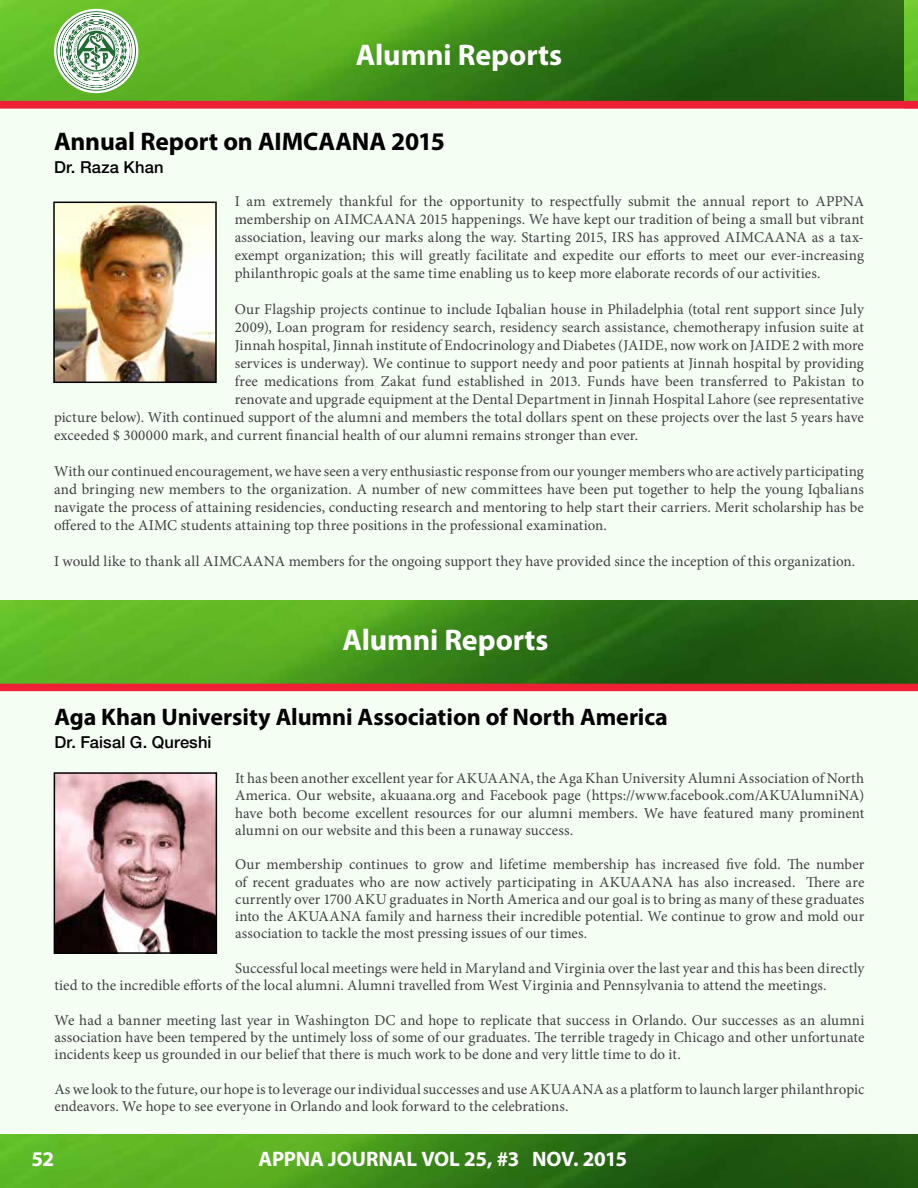
<style>
.page{position:relative;width:918px;height:1188px;background:#fff}
.page>*{position:absolute;margin:0;border:0;box-sizing:border-box;transform-origin:0 0}
.t1{font:700 30px "Myriad Pro";letter-spacing:-.005em;color:#fff}
.t2{font:700 25.5px "Myriad Pro";letter-spacing:-.005em;color:#000}
.t3{font:700 24px "Myriad Pro";letter-spacing:-.005em;color:#000}
.t4{font:700 21px "Myriad Pro";letter-spacing:-.01em;color:#fff}
.t5{font:700 19.5px "Myriad Pro";letter-spacing:-.01em;color:#fff}
.t6{font:500 16.5px "Helvetica Neue LT Pro";letter-spacing:.01em;color:#000}
.t7{font:15px/17.2px "Minion Pro";letter-spacing:.005em;color:#414042;text-align:justify}
</style>
<div class="page">
<div style="left:0;top:109px;width:918px;height:1024px;background:#f4fef3"></div>
<img style="left:0;top:1134px;width:904px;height:54px">
<img style="left:0;top:0;width:904px;height:101px">
<div style="left:0;top:101px;width:918px;height:7px;background:#ee2034"></div>
<img style="left:56px;top:205px;width:158px;height:175px">
<div style="left:53px;top:202px;width:164px;height:181px;border:2px solid #000"></div>
<svg style="left:35px;top:11px;width:101px;height:80px"></svg>
<img style="left:57px;top:775px;width:157px;height:176px">
<div style="left:54px;top:772px;width:163px;height:182px;border:2px solid #000"></div>
<img style="left:0;top:600px;width:918px;height:84px">
<div style="left:0;top:684px;width:918px;height:7px;background:#ee2034"></div>
<img style="left:904px;top:0;width:14px;height:101px">
<img style="left:904px;top:1134px;width:14px;height:54px">
<h1 class="t1" style="left:356px;top:36px;width:208px">Alumni Reports</h1>
<h2 class="t2" style="left:54px;top:125px;width:392px">Annual Report on AIMCAANA 2015</h2>
<p class="t6" style="left:54px;top:157px;width:111px">Dr. Raza Khan</p>
<p class="t7" style="left:235px;top:192px;width:631px;line-height:18px">I am extremely thankful for the opportunity to respectfully submit the annual report to APPNA membership on AIMCAANA 2015 happenings. We have kept our tradition of being a small but vibrant association, leaving our marks along the way. Starting 2015, IRS has approved AIMCAANA as a tax&shy;exempt organization; this will greatly facilitate and expedite our efforts to meet our ever-increasing philanthropic goals at the same time enabling us to keep more elaborate records of our activities.</p>
<p class="t7" style="left:235px;top:301px;width:631px">Our Flagship projects continue to include Iqbalian house in Philadelphia (total rent support since July</p>
<p class="t7" style="left:235px;top:319px;width:631px">2009), Loan program for residency search, residency search assistance, chemotherapy infusion suite at</p>
<p class="t7" style="left:235px;top:337px;width:631px">Jinnah hospital, Jinnah institute of Endocrinology and Diabetes (JAIDE, now work on JAIDE 2 with more</p>
<p class="t7" style="left:235px;top:355px;width:631px">services is underway). We continue to support needy and poor patients at Jinnah hospital by providing</p>
<p class="t7" style="left:235px;top:373px;width:631px">free medications from Zakat fund established in 2013. Funds have been transferred to Pakistan to</p>
<p class="t7" style="left:235px;top:391px;width:631px">renovate and upgrade equipment at the Dental Department in Jinnah Hospital Lahore (see representative</p>
<p class="t7" style="left:54px;top:409px;width:811px">picture below). With continued support of the alumni and members the total dollars spent on these projects over the last 5 years have</p>
<p class="t7" style="left:54px;top:427px;width:586px">exceeded $ 300000 mark, and current financial health of our alumni remains stronger than ever.</p>
<p class="t7" style="left:54px;top:462px;width:812px;line-height:18px">With our continued encouragement, we have seen a very enthusiastic response from our younger members who are actively participating and bringing new members to the organization. A number of new committees have been put together to help the young Iqbalians navigate the process of attaining residencies, conducting research and mentoring to help start their carriers. Merit scholarship has be offered to the AIMC students attaining top three positions in the professional examination.</p>
<p class="t7" style="left:54px;top:553px;width:803px">I would like to thank all AIMCAANA members for the ongoing support they have provided since the inception of this organization.</p>
<h1 class="t1" style="left:342px;top:620px;width:208px">Alumni Reports</h1>
<h3 class="t3" style="left:54px;top:702px;width:615px">Aga Khan University Alumni Association of North America</h3>
<p class="t6" style="left:54px;top:732px;width:159px">Dr. Faisal G. Qureshi</p>
<p class="t7" style="left:235px;top:770px;width:631px">It has been another excellent year for AKUAANA, the Aga Khan University Alumni Association of North America. Our website, akuaana.org and Facebook page (https://www.facebook.com/AKUAlumniNA) have both become excellent resources for our alumni members. We have featured many prominent alumni on our website and this been a runaway success.</p>
<p class="t7" style="left:235px;top:856px;width:631px">Our membership continues to grow and lifetime membership has increased five fold. The number of recent graduates who are now actively participating in AKUAANA has also increased. There are currently over 1700 AKU graduates in North America and our goal is to bring as many of these graduates into the AKUAANA family and harness their incredible potential. We continue to grow and mold our association to tackle the most pressing issues of our times.</p>
<p class="t7" style="left:54px;top:960px;width:812px;text-indent:181px">Successful local meetings were held in Maryland and Virginia over the last year and this has been directly tied to the incredible efforts of the local alumni. Alumni travelled from West Virginia and Pennsylvania to attend the meetings.</p>
<p class="t7" style="left:54px;top:1011px;width:812px">We had a banner meeting last year in Washington DC and hope to replicate that success in Orlando. Our successes as an alumni association have been tempered by the untimely loss of some of our graduates. The terrible tragedy in Chicago and other unfortunate incidents keep us grounded in our belief that there is much work to be done and very little time to do it.</p>
<p class="t7" style="left:54px;top:1080px;width:811px">As we look to the future, our hope is to leverage our individual successes and use AKUAANA as a platform to launch larger philanthropic endeavors. We hope to see everyone in Orlando and look forward to the celebrations.</p>
<h3 class="t4" style="left:32px;top:1145px;width:24px">52</h3>
<h3 class="t5" style="left:272px;top:1146px;width:149px">APPNA JOURNAL</h3>
<h3 class="t5" style="left:455px;top:1146px;width:193px">VOL 25, #3 NOV. 2015</h3>
<h3 class="t4" style="left:259px;top:1145px;width:370px">APPNA JOURNAL VOL 25, #3 NOV. 2015</h3>
</div>
